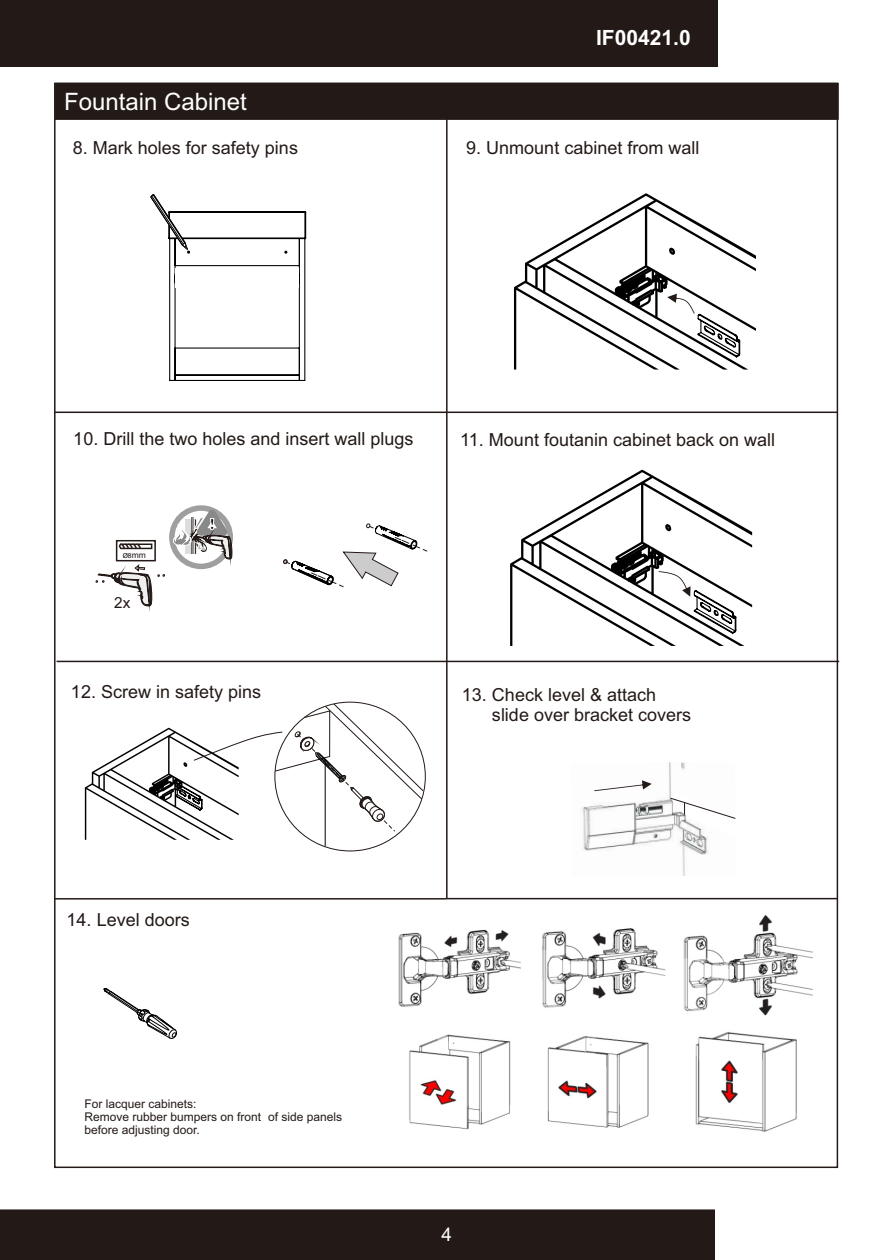
<style>
.page{position:relative;width:893px;height:1260px;background:#fff}
.page>*{position:absolute;margin:0;border:0;box-sizing:border-box;transform-origin:0 0}
.t1{font:24px "Arial";color:#fff}
.t2{font:700 21px "Arial";color:#fff}
.t3{font:18.9px "Arial";color:#fff}
.t4{font:18px/20.1px "Arial";color:#231916}
.t5{font:15.3px "Arial";color:#231916}
.t6{font:12px/13.4px "Arial";color:#231916}
.t7{font:6.75px "Arial";color:#000}
.s1{font-size:8.55px;color:#231916}
</style>
<div class="page">
<div style="left:0;top:1209px;width:715px;height:51px;background:#231916"></div>
<div style="left:0;top:0;width:717px;height:67px;background:#231916"></div>
<div style="left:55px;top:83px;width:784px;height:37px;background:#231916"></div>
<hr style="left:57px;top:661px;width:782px;height:1px;background:#231916">
<hr style="left:446px;top:119px;width:1px;height:780px;background:#231916">
<hr style="left:55px;top:412px;width:782px;height:1px;background:#231916">
<hr style="left:55px;top:898px;width:392px;height:2px;background:#231916">
<hr style="left:447px;top:898px;width:390px;height:1px;background:#231916">
<svg style="left:150px;top:194px;width:157px;height:187px"></svg>
<div style="left:175px;top:268px;width:28px;height:20px;background:#fff"></div>
<div style="left:271px;top:269px;width:28px;height:19px;background:#fff"></div>
<svg style="left:514px;top:193px;width:242px;height:177px"></svg>
<svg style="left:96px;top:505px;width:137px;height:101px"></svg>
<svg style="left:283px;top:524px;width:145px;height:63px"></svg>
<svg style="left:510px;top:470px;width:242px;height:176px"></svg>
<hr style="left:325px;top:759px;width:1px;height:87px;background:#000">
<svg style="left:85px;top:703px;width:339px;height:137px"></svg>
<img style="left:583px;top:762px;width:125px;height:114px">
<svg style="left:594px;top:780px;width:57px;height:11px"></svg>
<svg style="left:669px;top:793px;width:67px;height:46px"></svg>
<img style="left:398px;top:915px;width:415px;height:217px">
<svg style="left:103px;top:988px;width:74px;height:51px"></svg>
<p class="t2" style="left:596px;top:30px;width:96px">IF00421.0</p>
<h1 class="t1" style="left:64px;top:93px;width:184px">Fountain Cabinet</h1>
<p class="t4" style="left:73px;top:140px;width:227px">8. Mark holes for safety pins</p>
<p class="t4" style="left:466px;top:139px;width:235px">9. Unmount cabinet from wall</p>
<p class="t4" style="left:73px;top:431px;width:342px">10. Drill the two holes and insert wall plugs</p>
<p class="t7" style="left:123px;top:553px;width:25px">Ø8<span class="s1">mm</span></p>
<p class="t5" style="left:114px;top:597px;width:18px">2x</p>
<p class="t4" style="left:460px;top:432px;width:316px">11. Mount foutanin cabinet back on wall</p>
<p class="t4" style="left:71px;top:684px;width:192px">12. Screw in safety pins</p>
<p class="t4" style="left:492px;top:686px;width:201px;text-indent:-30px">13. Check level &amp; attach slide over bracket covers</p>
<p class="t4" style="left:67px;top:911px;width:125px">14. Level doors</p>
<p class="t6" style="left:84px;top:1098px;width:259px">For lacquer cabinets:<br>Remove rubber bumpers on front of side panels before adjusting door.</p>
<p class="t3" style="left:441px;top:1227px;width:12px">4</p>
</div>
